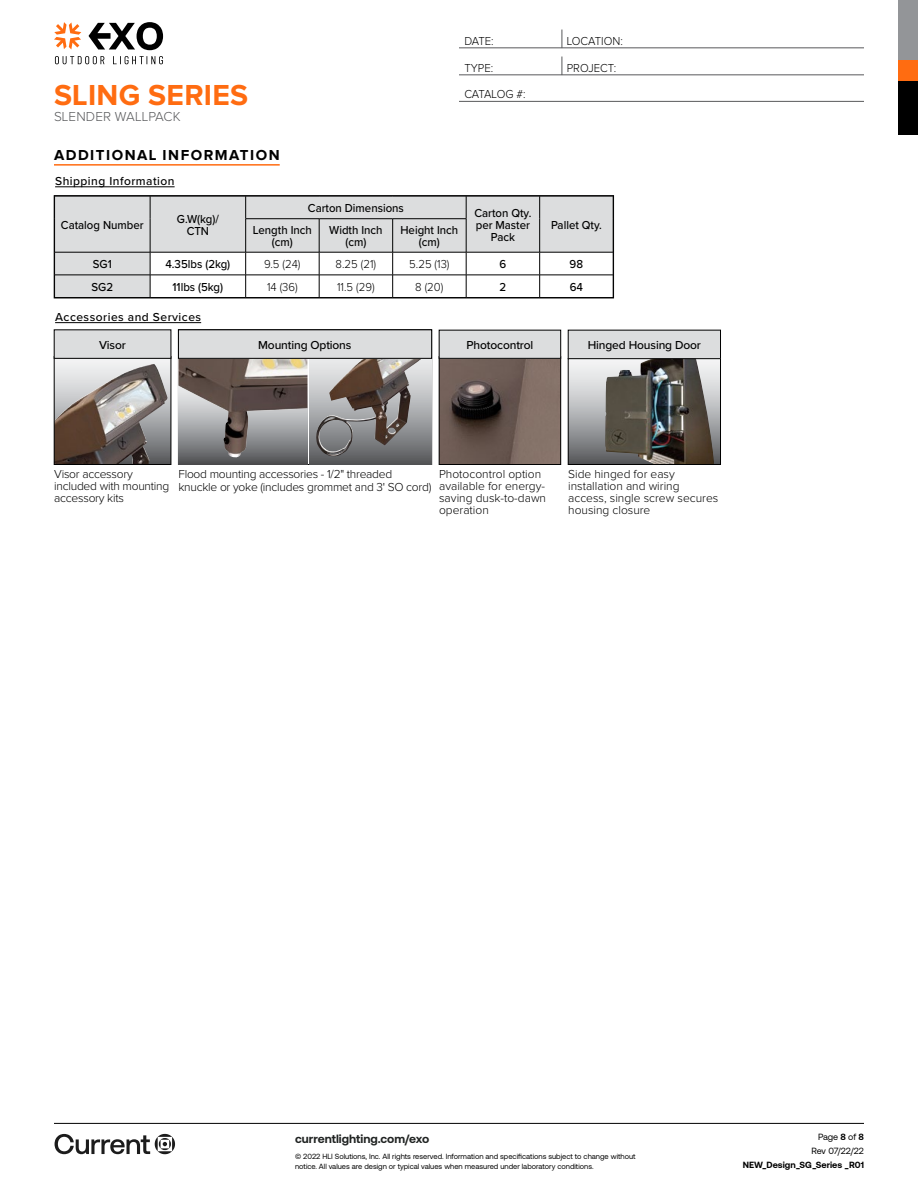
<style>
.page{position:relative;width:918px;height:1188px;background:#fff}
.page>*{position:absolute;margin:0;border:0;box-sizing:border-box;transform-origin:0 0}
.t1{font:700 30px "Proxima Nova";letter-spacing:.01em;color:#ff6c11}
.t2{font:700 15px "Proxima Nova";letter-spacing:.1em;color:#000}
.t3{font:300 13.5px "Proxima Nova";letter-spacing:.01em;color:#58595b}
.t4{font:500 12px/12px "Proxima Nova";color:#000;text-align:center;scale:.95 1}
.t5{font:300 12px/12px "Proxima Nova";color:#000}
.t6{font:300 12px/12px "Proxima Nova";letter-spacing:-.02em;color:#000}
.t7{font:300 12px "Proxima Nova";color:#000;scale:.95 1}
.t8{font:500 12px "Proxima Nova";color:#000}
.t9{font:500 12px "Proxima Nova";letter-spacing:.04em;color:#000}
.t10{font:700 12px "Aeonik";color:#202322}
.t11{font:300 12px "Proxima Nova";letter-spacing:-.02em;color:#000;scale:.95 1}
.t12{font:700 9px "Aeonik";color:#000}
.t13{font:9px/14.1px "Aeonik";letter-spacing:-.005em;color:#000;text-align:right}
.t14{font:7.5px/9.8px "Aeonik";color:#000}
.s1{font-weight:700}
</style>
<div class="page">
<div style="left:898px;top:81px;width:20px;height:54px;background:#000"></div>
<div style="left:898px;top:0;width:20px;height:61px;background:#939598"></div>
<div style="left:898px;top:61px;width:20px;height:20px;background:#ff6c11"></div>
<hr style="left:54px;top:1123px;width:810px;height:1px;background:#000">
<svg style="left:55px;top:1134px;width:120px;height:20px"></svg>
<svg style="left:55px;top:56px;width:49px;height:8px"></svg>
<svg style="left:113px;top:56px;width:50px;height:8px"></svg>
<svg style="left:89px;top:22px;width:74px;height:28px"></svg>
<svg style="left:54px;top:22px;width:27px;height:27px"></svg>
<hr style="left:459px;top:48px;width:405px;height:1px;background:#58595b">
<svg style="left:562px;top:30px;width:1px;height:18px"></svg>
<hr style="left:459px;top:75px;width:405px;height:1px;background:#58595b">
<svg style="left:562px;top:57px;width:1px;height:18px"></svg>
<hr style="left:459px;top:101px;width:405px;height:1px;background:#58595b">
<svg style="left:56px;top:197px;width:556px;height:99px;fill:#dcddde"></svg>
<svg style="left:150px;top:197px;width:1px;height:22px"></svg>
<svg style="left:466px;top:197px;width:1px;height:22px"></svg>
<svg style="left:539px;top:197px;width:1px;height:22px"></svg>
<hr style="left:150px;top:219px;width:1px;height:33px;background:#000">
<hr style="left:466px;top:219px;width:1px;height:33px;background:#000">
<hr style="left:539px;top:219px;width:1px;height:33px;background:#000">
<svg style="left:245px;top:197px;width:1px;height:21px"></svg>
<hr style="left:245px;top:218px;width:74px;height:1px;background:#000">
<hr style="left:245px;top:219px;width:1px;height:33px;background:#000">
<hr style="left:319px;top:218px;width:74px;height:1px;background:#000">
<hr style="left:319px;top:219px;width:1px;height:33px;background:#000">
<hr style="left:393px;top:218px;width:73px;height:1px;background:#000">
<hr style="left:392px;top:219px;width:1px;height:33px;background:#000">
<hr style="left:54px;top:252px;width:96px;height:1px;background:#000">
<hr style="left:150px;top:252px;width:96px;height:1px;background:#000">
<hr style="left:246px;top:252px;width:73px;height:1px;background:#000">
<hr style="left:319px;top:252px;width:74px;height:1px;background:#000">
<hr style="left:393px;top:252px;width:73px;height:1px;background:#000">
<hr style="left:466px;top:252px;width:74px;height:1px;background:#000">
<hr style="left:540px;top:252px;width:73px;height:1px;background:#000">
<hr style="left:54px;top:275px;width:96px;height:1px;background:#000">
<hr style="left:150px;top:275px;width:96px;height:1px;background:#000">
<svg style="left:150px;top:252px;width:1px;height:44px"></svg>
<hr style="left:246px;top:275px;width:73px;height:1px;background:#000">
<svg style="left:245px;top:252px;width:1px;height:44px"></svg>
<hr style="left:319px;top:275px;width:74px;height:1px;background:#000">
<svg style="left:319px;top:252px;width:1px;height:44px"></svg>
<hr style="left:393px;top:275px;width:73px;height:1px;background:#000">
<svg style="left:392px;top:252px;width:1px;height:44px"></svg>
<hr style="left:466px;top:275px;width:74px;height:1px;background:#000">
<svg style="left:466px;top:252px;width:1px;height:44px"></svg>
<hr style="left:540px;top:275px;width:73px;height:1px;background:#000">
<svg style="left:539px;top:252px;width:1px;height:44px"></svg>
<div style="left:54px;top:195px;width:560px;height:103px;border:1px solid #000"></div>
<hr style="left:54px;top:164px;width:226px;height:2px;background:#ff6c11">
<div style="left:568px;top:330px;width:153px;height:29px;background:#dcddde"></div>
<div style="left:568px;top:359px;width:153px;height:106px;background:linear-gradient(to bottom,#fff,#606265)"></div>
<img style="left:605px;top:360px;width:109px;height:103px">
<div style="left:568px;top:358px;width:153px;height:107px;border:1px solid #000"></div>
<div style="left:54px;top:357px;width:117px;height:108px;background:linear-gradient(to bottom,#fff,#606265)"></div>
<img style="left:56px;top:364px;width:112px;height:99px">
<div style="left:54px;top:356px;width:117px;height:109px;border:1px solid #000"></div>
<svg style="left:310px;top:359px;width:122px;height:106px;background:#898a8c"></svg>
<img style="left:316px;top:359px;width:107px;height:97px">
<div style="left:178px;top:357px;width:129px;height:107px;background:#565759"></div>
<img style="left:178px;top:359px;width:129px;height:99px">
<div style="left:178px;top:330px;width:254px;height:28px;background:#dcddde"></div>
<div style="left:178px;top:330px;width:254px;height:29px;border:1px solid #000"></div>
<img style="left:441px;top:359px;width:118px;height:104px">
<div style="left:439px;top:356px;width:122px;height:109px;border:1px solid #000"></div>
<div style="left:439px;top:330px;width:122px;height:28px;background:#dcddde"></div>
<div style="left:439px;top:330px;width:122px;height:29px;border:1px solid #000"></div>
<hr style="left:55px;top:186px;width:120px;height:1px;background:#000">
<hr style="left:55px;top:322px;width:146px;height:1px;background:#000">
<div style="left:54px;top:330px;width:117px;height:28px;background:#dcddde"></div>
<div style="left:54px;top:330px;width:117px;height:29px;border:1px solid #000"></div>
<h1 class="t1" style="left:54px;top:78px;width:196px">SLING SERIES</h1>
<h3 class="t3" style="left:54px;top:109px;width:128px">SLENDER WALLPACK</h3>
<h2 class="t2" style="left:54px;top:147px;width:227px">ADDITIONAL INFORMATION</h2>
<h3 class="t9" style="left:55px;top:172px;width:121px">Shipping Information</h3>
<h3 class="t7" style="left:464px;top:34px;width:32px">DATE:</h3>
<h3 class="t7" style="left:567px;top:34px;width:61px">LOCATION:</h3>
<h3 class="t7" style="left:464px;top:61px;width:32px">TYPE:</h3>
<h3 class="t7" style="left:567px;top:61px;width:54px">PROJECT:</h3>
<h3 class="t11" style="left:464px;top:88px;width:66px">CATALOG #:</h3>
<h3 class="t4" style="left:61px;top:218px;width:89px">Catalog Number</h3>
<h3 class="t4" style="left:177px;top:212px;width:46px">G.W(kg)/<br>CTN</h3>
<h3 class="t4" style="left:308px;top:202px;width:103px">Carton Dimensions</h3>
<h3 class="t4" style="left:253px;top:224px;width:64px">Length Inch (cm)</h3>
<h3 class="t4" style="left:329px;top:224px;width:58px">Width Inch (cm)</h3>
<h3 class="t4" style="left:400px;top:224px;width:62px">Height Inch (cm)</h3>
<h3 class="t4" style="left:474px;top:206px;width:61px">Carton Qty. per Master<br>Pack</h3>
<h3 class="t4" style="left:551px;top:218px;width:55px">Pallet Qty.</h3>
<h3 class="t4" style="left:93px;top:258px;width:21px">SG1</h3>
<h3 class="t4" style="left:165px;top:258px;width:70px">4.35lbs (2kg)</h3>
<h3 class="t7" style="left:264px;top:258px;width:40px">9.5 (24)</h3>
<h3 class="t7" style="left:336px;top:258px;width:44px">8.25 (21)</h3>
<h3 class="t7" style="left:409px;top:258px;width:44px">5.25 (13)</h3>
<h3 class="t4" style="left:499px;top:258px;width:9px">6</h3>
<h3 class="t4" style="left:570px;top:258px;width:16px">98</h3>
<h3 class="t4" style="left:91px;top:281px;width:24px">SG2</h3>
<h3 class="t4" style="left:173px;top:281px;width:55px">11lbs (5kg)</h3>
<h3 class="t7" style="left:267px;top:280px;width:34px">14 (36)</h3>
<h3 class="t7" style="left:337px;top:280px;width:41px">11.5 (29)</h3>
<h3 class="t7" style="left:415px;top:280px;width:31px">8 (20)</h3>
<h3 class="t4" style="left:500px;top:281px;width:9px">2</h3>
<h3 class="t4" style="left:570px;top:281px;width:15px">64</h3>
<h3 class="t9" style="left:55px;top:308px;width:148px">Accessories and Services</h3>
<h3 class="t8" style="left:99px;top:336px;width:28px">Visor</h3>
<h3 class="t8" style="left:258px;top:336px;width:95px">Mounting Options</h3>
<h3 class="t8" style="left:466px;top:336px;width:68px">Photocontrol</h3>
<h3 class="t8" style="left:588px;top:336px;width:115px">Hinged Housing Door</h3>
<h3 class="t6" style="left:54px;top:468px;width:117px">Visor accessory included with mounting accessory kits</h3>
<h3 class="t6" style="left:178px;top:468px;width:254px;line-height:13px">Flood mounting accessories - 1/2" threaded knuckle or yoke (includes grommet and 3' SO cord)</h3>
<h3 class="t5" style="left:439px;top:468px;width:108px">Photocontrol option available for energy&shy;saving dusk-to-dawn operation</h3>
<h3 class="t5" style="left:568px;top:468px;width:152px">Side hinged for easy installation and wiring access, single screw secures housing closure</h3>
<h3 class="t10" style="left:295px;top:1132px;width:136px">currentlighting.com/exo</h3>
<p class="t14" style="left:295px;top:1152px;width:342px">© 2022 HLI Solutions, Inc. All rights reserved. Information and specifications subject to change without notice. All values are design or typical values when measured under laboratory conditions.</p>
<p class="t13" style="left:812px;top:1130px;width:54px">Page <span class="s1">8</span> of <span class="s1">8<br></span>Rev 07/22/22</p>
<p class="t12" style="left:743px;top:1160px;width:123px">NEW_Design_SG_Series _R01</p>
</div>
